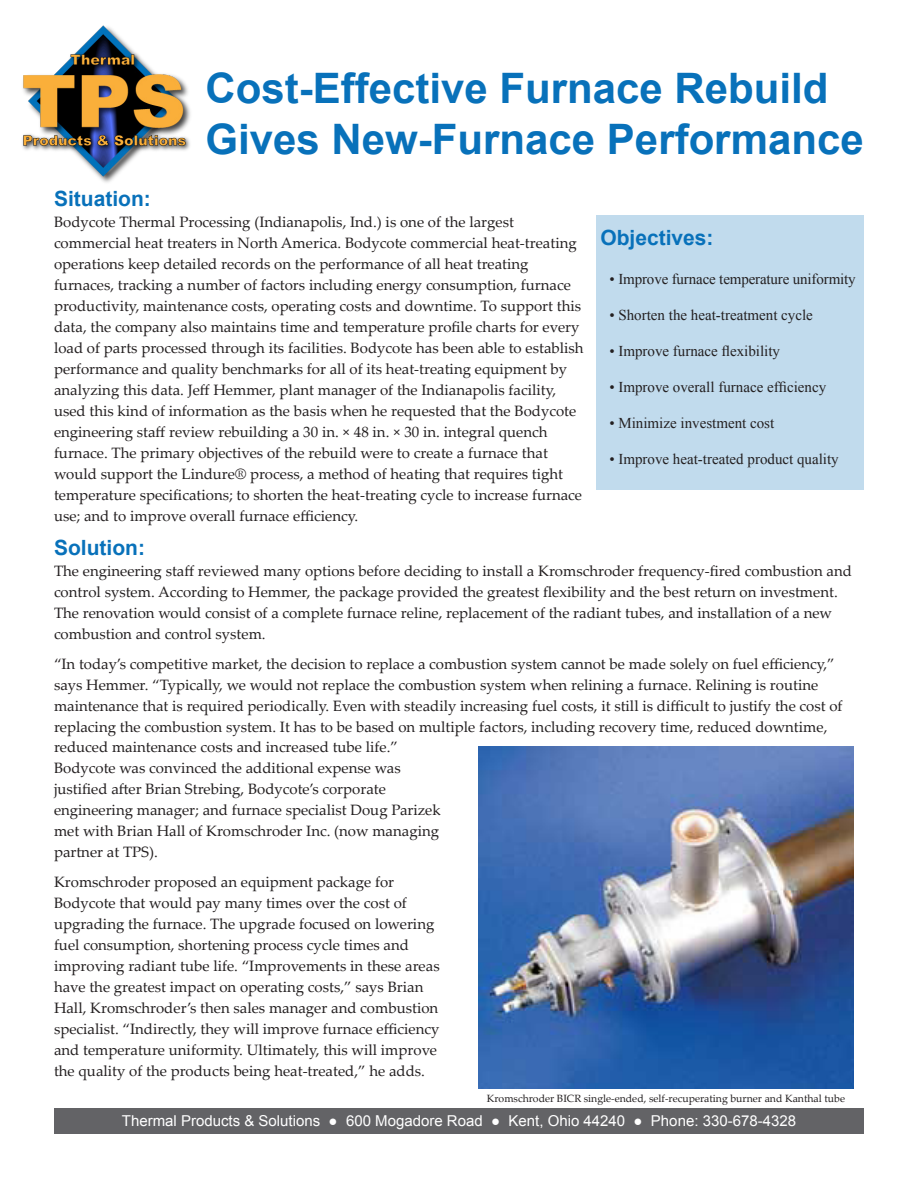
<style>
.page{position:relative;width:918px;height:1188px;background:#fff}
.page>*{position:absolute;margin:0;border:0;box-sizing:border-box;transform-origin:0 0}
.t1{font:700 42px "Arial";color:#0871ba}
.t2{font:700 21px "Arial";color:#0871ba}
.t3{font:15px/21px "Palatino Linotype";color:#231f20}
.t4{font:15px "Times New Roman";color:#231f20}
.t5{font:15px "Arial";color:#fff}
.t6{font:10.5px "Palatino Linotype";color:#231f20}
</style>
<div class="page">
<div style="left:597px;top:215px;width:267px;height:275px;background:#c1dbed"></div>
<img style="left:22px;top:25px;width:169px;height:158px">
<div style="left:54px;top:1108px;width:810px;height:26px;background:#636366"></div>
<img style="left:478px;top:746px;width:376px;height:342px">
<p class="t1" style="left:206px;top:61px;width:625px">Cost-Effective Furnace Rebuild</p>
<p class="t1" style="left:206px;top:111px;width:660px">Gives New-Furnace Performance</p>
<p class="t2" style="left:54px;top:185px;width:98px">Situation:</p>
<p class="t3" style="left:54px;top:211px;width:531px">Bodycote Thermal Processing (Indianapolis, Ind.) is one of the largest commercial heat treaters in North America. Bodycote commercial heat-treating operations keep detailed records on the performance of all heat treating furnaces, tracking a number of factors including energy consumption, furnace productivity, maintenance costs, operating costs and downtime. To support this data, the company also maintains time and temperature profile charts for every load of parts processed through its facilities. Bodycote has been able to establish performance and quality benchmarks for all of its heat-treating equipment by analyzing this data. Jeff Hemmer, plant manager of the Indianapolis facility, used this kind of information as the basis when he requested that the Bodycote engineering staff review rebuilding a 30 in. × 48 in. × 30 in. integral quench furnace. The primary objectives of the rebuild were to create a furnace that would support the Lindure® process, a method of heating that requires tight temperature specifications; to shorten the heat-treating cycle to increase furnace use; and to improve overall furnace efficiency.</p>
<p class="t2" style="left:600px;top:224px;width:115px">Objectives:</p>
<p class="t4" style="left:609px;top:269px;width:248px">• Improve furnace temperature uniformity</p>
<p class="t4" style="left:609px;top:305px;width:205px">• Shorten the heat-treatment cycle</p>
<p class="t4" style="left:609px;top:341px;width:172px">• Improve furnace flexibility</p>
<p class="t4" style="left:609px;top:377px;width:218px">• Improve overall furnace efficiency</p>
<p class="t4" style="left:609px;top:413px;width:166px">• Minimize investment cost</p>
<p class="t4" style="left:609px;top:449px;width:231px">• Improve heat-treated product quality</p>
<p class="t2" style="left:54px;top:534px;width:92px">Solution:</p>
<p class="t3" style="left:54px;top:560px;width:799px">The engineering staff reviewed many options before deciding to install a Kromschroder frequency-fired combustion and control system. According to Hemmer, the package provided the greatest flexibility and the best return on investment.<br>The renovation would consist of a complete furnace reline, replacement of the radiant tubes, and installation of a new combustion and control system.</p>
<p class="t3" style="left:54px;top:653px;width:790px">“In today’s competitive market, the decision to replace a combustion system cannot be made solely on fuel efficiency,” says Hemmer. “Typically, we would not replace the combustion system when relining a furnace. Relining is routine maintenance that is required periodically. Even with steadily increasing fuel costs, it still is difficult to justify the cost of replacing the combustion system. It has to be based on multiple factors, including recovery time, reduced downtime,</p>
<p class="t3" style="left:54px;top:736px;width:388px">reduced maintenance costs and increased tube life.” Bodycote was convinced the additional expense was justified after Brian Strebing, Bodycote’s corporate engineering manager; and furnace specialist Doug Parizek met with Brian Hall of Kromschroder Inc. (now managing partner at TPS).</p>
<p class="t3" style="left:54px;top:871px;width:387px">Kromschroder proposed an equipment package for Bodycote that would pay many times over the cost of upgrading the furnace. The upgrade focused on lowering fuel consumption, shortening process cycle times and improving radiant tube life. “Improvements in these areas have the greatest impact on operating costs,” says Brian Hall, Kromschroder’s then sales manager and combustion specialist. “Indirectly, they will improve furnace efficiency and temperature uniformity. Ultimately, this will improve the quality of the products being heat-treated,” he adds.</p>
<p class="t6" style="left:487px;top:1091px;width:360px">Kromschroder BICR single-ended, self-recuperating burner and Kanthal tube</p>
<p class="t5" style="left:122px;top:1111px;width:676px">Thermal Products &amp; Solutions ● 600 Mogadore Road ● Kent, Ohio 44240 ● Phone: 330-678-4328</p>
</div>
